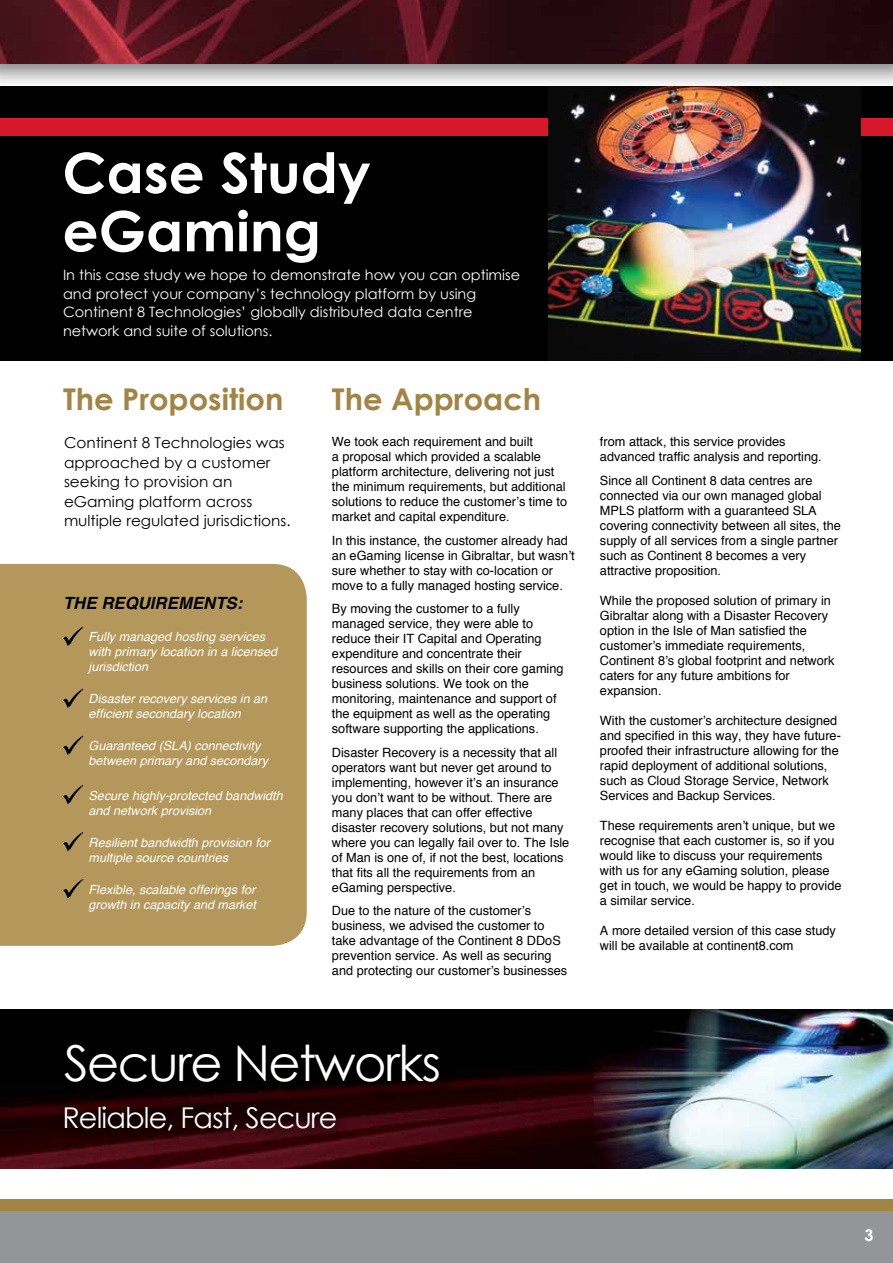
<style>
.page{position:relative;width:893px;height:1263px;background:#fff}
.page>*{position:absolute;margin:0;border:0;box-sizing:border-box;transform-origin:0 0}
.t1{font:700 55.5px/58.2px "Century Gothic";color:#fff}
.t2{font:49.5px "Century Gothic";letter-spacing:-.03em;color:#fff}
.t3{font:700 30px "Century Gothic";color:#a28444}
.t4{font:28.65px "Century Gothic";letter-spacing:-.03em;color:#fff}
.t5{font:italic 700 16.8px "Helvetica";color:#000}
.t6{font:700 16.2px "Century Gothic";color:#fff}
.t7{font:15px/19.5px "Century Gothic";color:#000}
.t8{font:14.25px/18.6px "Century Gothic";color:#fff}
.t9{font:12.75px/15px "Helvetica";color:#000}
.t10{font:italic 12.6px/15px "Helvetica";color:#fff}
</style>
<div class="page">
<div style="left:0;top:564px;width:307px;height:382px;background:#b4975a"></div>
<div style="left:0;top:86px;width:893px;height:274px;background:#000"></div>
<div style="left:0;top:118px;width:893px;height:17px;background:#d7182a"></div>
<img style="left:548px;top:91px;width:312px;height:269px">
<svg style="left:63px;top:627px;width:20px;height:19px"></svg>
<svg style="left:63px;top:689px;width:20px;height:19px"></svg>
<svg style="left:63px;top:736px;width:20px;height:19px"></svg>
<svg style="left:63px;top:785px;width:20px;height:19px"></svg>
<svg style="left:63px;top:832px;width:20px;height:19px"></svg>
<svg style="left:63px;top:879px;width:20px;height:19px"></svg>
<img style="left:0;top:1009px;width:893px;height:159px">
<div style="left:62px;top:1041px;width:393px;height:56px;background:#000"></div>
<div style="left:61px;top:1103px;width:288px;height:40px;background:#000;opacity:.86"></div>
<div style="left:0;top:0;width:893px;height:91px;background:#000;opacity:.5"></div>
<img style="left:0;top:0;width:893px;height:64px">
<div style="left:0;top:1199px;width:893px;height:13px;background:#a28444"></div>
<div style="left:0;top:1212px;width:893px;height:51px;background:#939598"></div>
<h1 class="t1" style="left:62px;top:142px;width:310px">Case Study eGaming</h1>
<p class="t8" style="left:63px;top:266px;width:459px">In this case study we hope to demonstrate how you can optimise and protect your company’s technology platform by using Continent 8 Technologies’ globally distributed data centre network and suite of solutions.</p>
<h3 class="t3" style="left:63px;top:381px;width:222px">The Proposition</h3>
<p class="t7" style="left:64px;top:433px;width:228px">Continent 8 Technologies was approached by a customer seeking to provision an eGaming platform across multiple regulated jurisdictions.</p>
<h3 class="t5" style="left:63px;top:590px;width:181px">THE REQUIREMENTS:</h3>
<p class="t10" style="left:89px;top:630px;width:190px">Fully managed hosting services with primary location in a licensed jurisdiction</p>
<p class="t10" style="left:89px;top:692px;width:180px">Disaster recovery services in an efficient secondary location</p>
<p class="t10" style="left:89px;top:739px;width:181px">Guaranteed (SLA) connectivity between primary and secondary</p>
<p class="t10" style="left:89px;top:788px;width:196px">Secure highly-protected bandwidth and network provision</p>
<p class="t10" style="left:89px;top:835px;width:183px">Resilient bandwidth provision for multiple source countries</p>
<p class="t10" style="left:89px;top:882px;width:169px">Flexible, scalable offerings for growth in capacity and market</p>
<h3 class="t3" style="left:332px;top:381px;width:211px">The Approach</h3>
<p class="t9" style="left:332px;top:435px;width:237px">We took each requirement and built<br>a proposal which provided a scalable platform architecture, delivering not just the minimum requirements, but additional solutions to reduce the customer’s time to market and capital expenditure.</p>
<p class="t9" style="left:332px;top:533px;width:244px">In this instance, the customer already had an eGaming license in Gibraltar, but wasn’t sure whether to stay with co-location or move to a fully managed hosting service.</p>
<p class="t9" style="left:332px;top:602px;width:233px">By moving the customer to a fully managed service, they were able to reduce their IT Capital and Operating expenditure and concentrate their resources and skills on their core gaming business solutions. We took on the monitoring, maintenance and support of the equipment as well as the operating software supporting the applications.</p>
<p class="t9" style="left:332px;top:745px;width:239px">Disaster Recovery is a necessity that all operators want but never get around to implementing, however it’s an insurance you don’t want to be without. There are many places that can offer effective disaster recovery solutions, but not many where you can legally fail over to. The Isle of Man is one of, if not the best, locations that fits all the requirements from an eGaming perspective.</p>
<p class="t9" style="left:332px;top:904px;width:237px">Due to the nature of the customer’s business, we advised the customer to take advantage of the Continent 8 DDoS prevention service. As well as securing and protecting our customer’s businesses</p>
<p class="t9" style="left:600px;top:435px;width:223px">from attack, this service provides advanced traffic analysis and reporting.</p>
<p class="t9" style="left:600px;top:473px;width:242px">Since all Continent 8 data centres are connected via our own managed global MPLS platform with a guaranteed SLA covering connectivity between all sites, the supply of all services from a single partner such as Continent 8 becomes a very attractive proposition.</p>
<p class="t9" style="left:600px;top:593px;width:236px">While the proposed solution of primary in Gibraltar along with a Disaster Recovery option in the Isle of Man satisfied the customer’s immediate requirements, Continent 8’s global footprint and network caters for any future ambitions for expansion.</p>
<p class="t9" style="left:600px;top:713px;width:242px">With the customer’s architecture designed and specified in this way, they have future&shy;proofed their infrastructure allowing for the rapid deployment of additional solutions, such as Cloud Storage Service, Network Services and Backup Services.</p>
<p class="t9" style="left:600px;top:818px;width:243px">These requirements aren’t unique, but we recognise that each customer is, so if you would like to discuss your requirements with us for any eGaming solution, please get in touch, we would be happy to provide a similar service.</p>
<p class="t9" style="left:600px;top:923px;width:237px">A more detailed version of this case study will be available at continent8.com</p>
<h2 class="t2" style="left:64px;top:1033px;width:379px">Secure Networks</h2>
<h3 class="t4" style="left:62px;top:1100px;width:276px">Reliable, Fast, Secure</h3>
<p class="t6" style="left:864px;top:1225px;width:11px">3</p>
</div>
